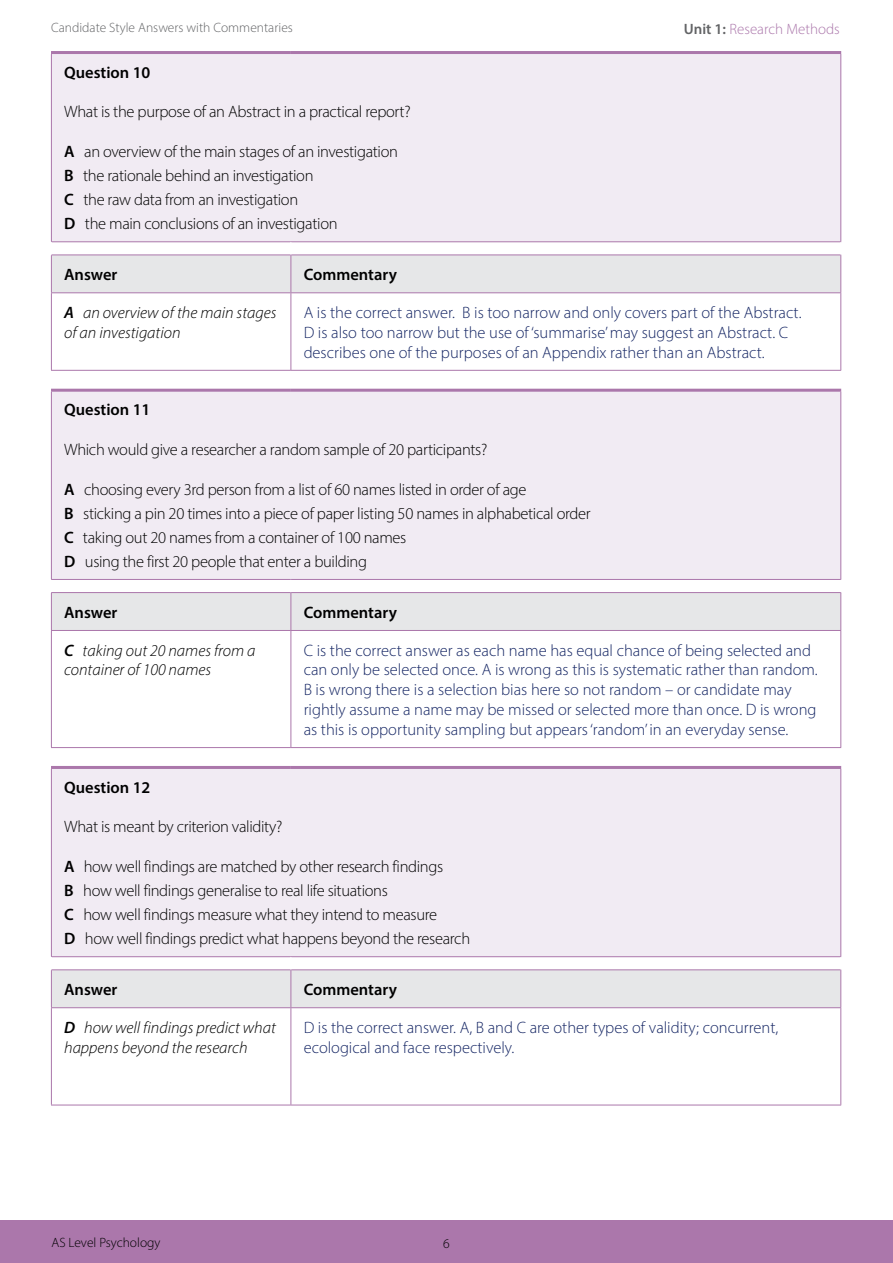
<style>
.page{position:relative;width:893px;height:1263px;background:#fff}
.page>*{position:absolute;margin:0;border:0;box-sizing:border-box;transform-origin:0 0}
.Body_10pt{font:300 16.5px "Myriad Pro";letter-spacing:-.02em;color:#000}
.Body_10pt-2{font:300 16.5px/19.8px "Myriad Pro";color:#152664}
.Body_10pt-3{font:italic 300 16.5px/19.8px "Myriad Pro";color:#000}
.Body_10pt-4{font:600 16.5px "Myriad Pro";color:#000}
.t1{font:300 15px "Myriad Pro";color:#ab77ab}
.t2{font:300 13.5px "Myriad Pro";color:#636466}
.t3{font:300 13.5px "Myriad Pro";color:#000}
.s1{font-weight:600;color:#636466}
.s2{font-weight:600}
</style>
<div class="page">
<div style="left:0;top:1220px;width:893px;height:43px;background:#ab77ab"></div>
<div style="left:51px;top:53px;width:790px;height:189px;background:#f1ebf3"></div>
<svg style="left:52px;top:293px;width:788px;height:77px"></svg>
<hr style="left:51px;top:51px;width:240px;height:3px;background:#ab77ab">
<hr style="left:291px;top:51px;width:550px;height:3px;background:#ab77ab">
<hr style="left:51px;top:54px;width:1px;height:187px;background:#ab77ab">
<hr style="left:840px;top:54px;width:1px;height:187px;background:#ab77ab">
<hr style="left:51px;top:241px;width:240px;height:1px;background:#ab77ab">
<hr style="left:291px;top:241px;width:550px;height:1px;background:#ab77ab">
<hr style="left:51px;top:293px;width:1px;height:77px;background:#ab77ab">
<hr style="left:291px;top:293px;width:1px;height:77px;background:#ab77ab">
<hr style="left:840px;top:293px;width:1px;height:77px;background:#ab77ab">
<hr style="left:51px;top:370px;width:240px;height:1px;background:#ab77ab">
<hr style="left:291px;top:370px;width:550px;height:1px;background:#ab77ab">
<svg style="left:51px;top:242px;width:790px;height:51px"></svg>
<div style="left:51px;top:390px;width:790px;height:189px;background:#f1ebf3"></div>
<hr style="left:51px;top:389px;width:240px;height:3px;background:#ab77ab">
<hr style="left:291px;top:389px;width:550px;height:3px;background:#ab77ab">
<hr style="left:51px;top:392px;width:1px;height:187px;background:#ab77ab">
<hr style="left:840px;top:392px;width:1px;height:187px;background:#ab77ab">
<hr style="left:51px;top:579px;width:240px;height:1px;background:#ab77ab">
<hr style="left:291px;top:579px;width:550px;height:1px;background:#ab77ab">
<hr style="left:51px;top:630px;width:240px;height:1px;background:#ab77ab">
<hr style="left:51px;top:631px;width:1px;height:116px;background:#ab77ab">
<hr style="left:291px;top:630px;width:550px;height:1px;background:#ab77ab">
<hr style="left:291px;top:631px;width:1px;height:116px;background:#ab77ab">
<hr style="left:840px;top:631px;width:1px;height:116px;background:#ab77ab">
<hr style="left:51px;top:747px;width:240px;height:1px;background:#ab77ab">
<hr style="left:291px;top:747px;width:550px;height:1px;background:#ab77ab">
<div style="left:51px;top:592px;width:790px;height:38px;background:#e6e7e8"></div>
<div style="left:51px;top:767px;width:790px;height:190px;background:#f1ebf3"></div>
<svg style="left:52px;top:1008px;width:788px;height:97px"></svg>
<hr style="left:51px;top:766px;width:240px;height:3px;background:#ab77ab">
<hr style="left:291px;top:766px;width:550px;height:3px;background:#ab77ab">
<hr style="left:51px;top:769px;width:1px;height:187px;background:#ab77ab">
<hr style="left:840px;top:769px;width:1px;height:187px;background:#ab77ab">
<hr style="left:51px;top:956px;width:240px;height:1px;background:#ab77ab">
<hr style="left:291px;top:956px;width:550px;height:1px;background:#ab77ab">
<hr style="left:51px;top:1008px;width:1px;height:97px;background:#ab77ab">
<hr style="left:291px;top:1008px;width:1px;height:97px;background:#ab77ab">
<hr style="left:840px;top:1008px;width:1px;height:97px;background:#ab77ab">
<hr style="left:51px;top:1105px;width:240px;height:1px;background:#ab77ab">
<hr style="left:291px;top:1105px;width:550px;height:1px;background:#ab77ab">
<svg style="left:51px;top:957px;width:790px;height:51px"></svg>
<p class="t2" style="left:51px;top:20px;width:243px">Candidate Style Answers with Commentaries</p>
<p class="t1" style="left:684px;top:20px;width:157px"><span class="s1">Unit 1:</span> Research Methods</p>
<p class="Body_10pt-4" style="left:64px;top:62px;width:88px">Question 10</p>
<p class="Body_10pt" style="left:64px;top:102px;width:348px">What is the purpose of an Abstract in a practical report?</p>
<p class="Body_10pt" style="left:64px;top:141px;width:335px"><span class="s2">A</span> an overview of the main stages of an investigation</p>
<p class="Body_10pt" style="left:64px;top:165px;width:251px"><span class="s2">B</span> the rationale behind an investigation</p>
<p class="Body_10pt" style="left:64px;top:190px;width:236px"><span class="s2">C</span> the raw data from an investigation</p>
<p class="Body_10pt" style="left:64px;top:214px;width:275px"><span class="s2">D</span> the main conclusions of an investigation</p>
<p class="Body_10pt-4" style="left:64px;top:264px;width:55px">Answer</p>
<p class="Body_10pt-4" style="left:304px;top:264px;width:95px">Commentary</p>
<p class="Body_10pt-3" style="left:64px;top:302px;width:214px"><span class="s2">A</span> an overview of the main stages of an investigation</p>
<p class="Body_10pt-2" style="left:304px;top:302px;width:499px">A is the correct answer. B is too narrow and only covers part of the Abstract.<br>D is also too narrow but the use of ‘summarise’ may suggest an Abstract. C describes one of the purposes of an Appendix rather than an Abstract.</p>
<p class="Body_10pt-4" style="left:64px;top:399px;width:88px">Question 11</p>
<p class="Body_10pt" style="left:64px;top:439px;width:425px">Which would give a researcher a random sample of 20 participants?</p>
<p class="Body_10pt" style="left:64px;top:479px;width:464px"><span class="s2">A</span> choosing every 3rd person from a list of 60 names listed in order of age</p>
<p class="Body_10pt" style="left:64px;top:503px;width:528px"><span class="s2">B</span> sticking a pin 20 times into a piece of paper listing 50 names in alphabetical order</p>
<p class="Body_10pt" style="left:64px;top:527px;width:344px"><span class="s2">C</span> taking out 20 names from a container of 100 names</p>
<p class="Body_10pt" style="left:64px;top:551px;width:304px"><span class="s2">D</span> using the first 20 people that enter a building</p>
<p class="Body_10pt-4" style="left:64px;top:602px;width:55px">Answer</p>
<p class="Body_10pt-4" style="left:304px;top:602px;width:95px">Commentary</p>
<p class="Body_10pt-3" style="left:64px;top:640px;width:193px"><span class="s2">C</span> taking out 20 names from a container of 100 names</p>
<p class="Body_10pt-2" style="left:304px;top:640px;width:516px">C is the correct answer as each name has equal chance of being selected and can only be selected once. A is wrong as this is systematic rather than random.<br>B is wrong there is a selection bias here so not random – or candidate may rightly assume a name may be missed or selected more than once. D is wrong as this is opportunity sampling but appears ‘random’ in an everyday sense.</p>
<p class="Body_10pt-4" style="left:64px;top:776px;width:88px">Question 12</p>
<p class="Body_10pt" style="left:64px;top:817px;width:220px">What is meant by criterion validity?</p>
<p class="Body_10pt" style="left:64px;top:856px;width:381px"><span class="s2">A</span> how well findings are matched by other research findings</p>
<p class="Body_10pt" style="left:64px;top:880px;width:325px"><span class="s2">B</span> how well findings generalise to real life situations</p>
<p class="Body_10pt" style="left:64px;top:904px;width:374px"><span class="s2">C</span> how well findings measure what they intend to measure</p>
<p class="Body_10pt" style="left:64px;top:928px;width:408px"><span class="s2">D</span> how well findings predict what happens beyond the research</p>
<p class="Body_10pt-4" style="left:64px;top:979px;width:55px">Answer</p>
<p class="Body_10pt-4" style="left:304px;top:979px;width:95px">Commentary</p>
<p class="Body_10pt-3" style="left:64px;top:1017px;width:213px"><span class="s2">D</span> how well findings predict what happens beyond the research</p>
<p class="Body_10pt-2" style="left:304px;top:1017px;width:476px">D is the correct answer. A, B and C are other types of validity; concurrent, ecological and face respectively.</p>
<p class="t3" style="left:51px;top:1234px;width:111px">AS Level Psychology</p>
<p class="t3" style="left:443px;top:1235px;width:8px">6</p>
</div>
